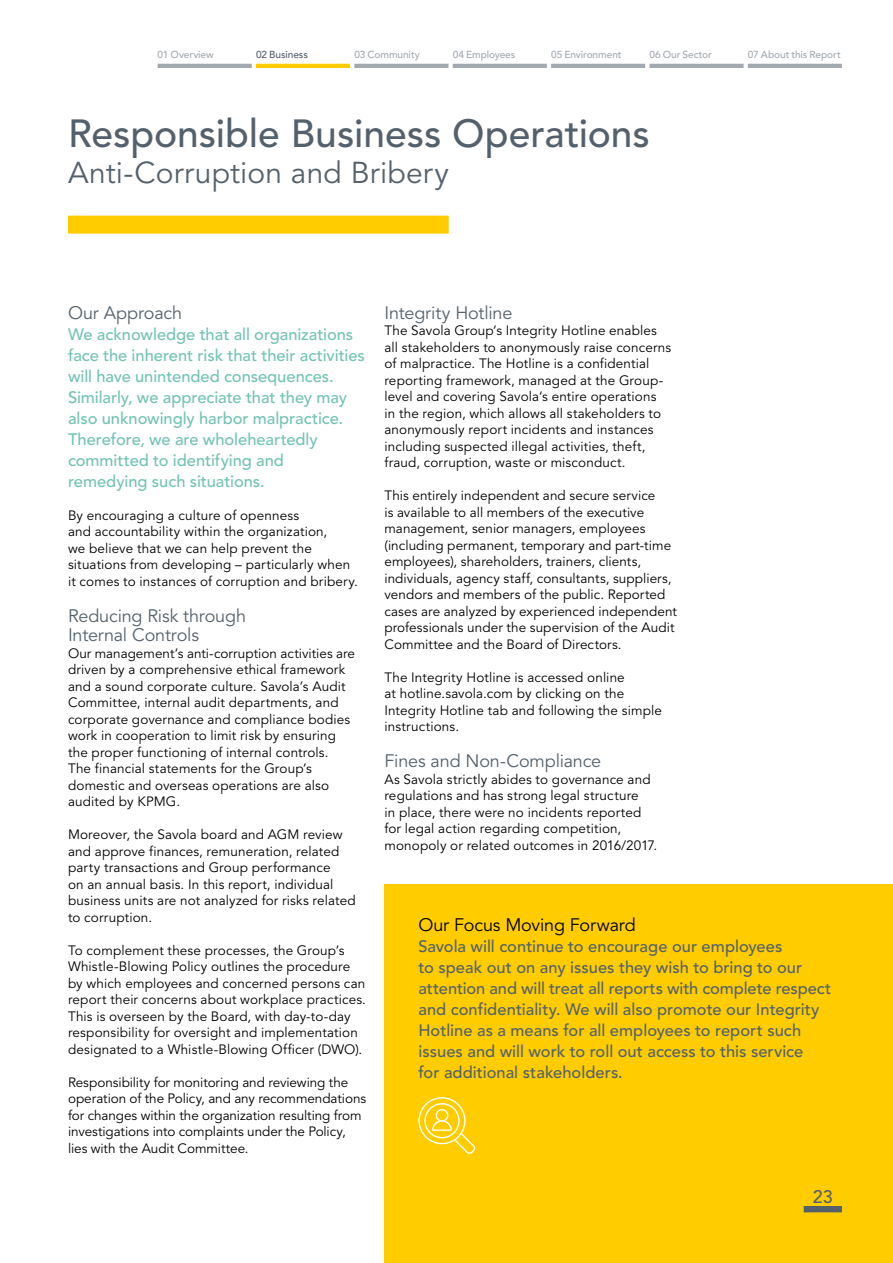
<style>
.page{position:relative;width:893px;height:1263px;background:#fff}
.page>*{position:absolute;margin:0;border:0;box-sizing:border-box;transform-origin:0 0}
.t1{font:500 39px "Avenir LT Std";color:#54616c}
.t2{font:30px "Avenir LT Std";letter-spacing:.005em;color:#54616c}
.t3{font:18px/19.5px "Avenir LT Std";letter-spacing:-.01em;color:#54616c}
.t4{font:18px "Avenir LT Std";letter-spacing:-.01em;color:#000}
.t5{font:500 18px "Avenir LT Std";color:#54616c}
.t6{font:500 16.5px/21px "Avenir LT Std";color:#54616c}
.t7{font:500 16.5px/21px "Avenir LT Std";letter-spacing:-.005em;color:#73c3b4}
.t8{font:13.5px/16.5px "Avenir LT Std";letter-spacing:.01em;color:#000}
.t9{font:500 10.2px "Avenir LT Std";letter-spacing:-.01em;color:#a2a9b1}
.t10{font:500 10.2px "Avenir LT Std";letter-spacing:-.01em;color:#54616c}
</style>
<div class="page">
<div style="left:384px;top:884px;width:509px;height:379px;background:#fc0"></div>
<div style="left:804px;top:1206px;width:38px;height:6px;background:#54616c"></div>
<hr style="left:748px;top:64px;width:94px;height:4px;background:#a2a9b1">
<hr style="left:649px;top:64px;width:95px;height:4px;background:#a2a9b1">
<hr style="left:354px;top:64px;width:94px;height:4px;background:#a2a9b1">
<hr style="left:551px;top:64px;width:94px;height:4px;background:#a2a9b1">
<hr style="left:256px;top:64px;width:94px;height:4px;background:#fc0">
<hr style="left:453px;top:64px;width:94px;height:4px;background:#a2a9b1">
<hr style="left:158px;top:64px;width:94px;height:4px;background:#a2a9b1">
<svg style="left:418px;top:1097px;width:57px;height:57px"></svg>
<div style="left:68px;top:216px;width:381px;height:18px;background:#fc0"></div>
<p class="t9" style="left:158px;top:49px;width:58px">01 Overview</p>
<p class="t10" style="left:256px;top:49px;width:53px">02 Business</p>
<p class="t9" style="left:354px;top:49px;width:67px">03 Community</p>
<p class="t9" style="left:453px;top:49px;width:64px">04 Employees</p>
<p class="t9" style="left:551px;top:49px;width:72px">05 Environment</p>
<p class="t9" style="left:649px;top:49px;width:64px">06 Our Sector</p>
<p class="t9" style="left:748px;top:49px;width:94px">07 About this Report</p>
<h1 class="t1" style="left:68px;top:111px;width:583px">Responsible Business Operations</h1>
<h2 class="t2" style="left:68px;top:155px;width:382px">Anti-Corruption and Bribery</h2>
<h3 class="t3" style="left:68px;top:303px;width:116px">Our Approach</h3>
<p class="t7" style="left:68px;top:324px;width:298px">We acknowledge that all organizations face the inherent risk that their activities will have unintended consequences.<br>Similarly, we appreciate that they may also unknowingly harbor malpractice.<br>Therefore, we are wholeheartedly committed to identifying and remedying such situations.</p>
<p class="t8" style="left:68px;top:507px;width:291px">By encouraging a culture of openness<br>and accountability within the organization,<br>we believe that we can help prevent the situations from developing – particularly when it comes to instances of corruption and bribery.</p>
<h3 class="t3" style="left:68px;top:606px;width:179px">Reducing Risk through<br>Internal Controls</h3>
<p class="t8" style="left:68px;top:645px;width:289px">Our management’s anti-corruption activities are driven by a comprehensive ethical framework and a sound corporate culture. Savola’s Audit Committee, internal audit departments, and corporate governance and compliance bodies work in cooperation to limit risk by ensuring the proper functioning of internal controls.<br>The financial statements for the Group’s domestic and overseas operations are also audited by KPMG.</p>
<p class="t8" style="left:68px;top:827px;width:289px">Moreover, the Savola board and AGM review and approve finances, remuneration, related party transactions and Group performance<br>on an annual basis. In this report, individual business units are not analyzed for risks related to corruption.</p>
<p class="t8" style="left:68px;top:942px;width:299px">To complement these processes, the Group’s Whistle-Blowing Policy outlines the procedure by which employees and concerned persons can report their concerns about workplace practices.<br>This is overseen by the Board, with day-to-day responsibility for oversight and implementation designated to a Whistle-Blowing Officer (DWO).</p>
<p class="t8" style="left:68px;top:1074px;width:300px">Responsibility for monitoring and reviewing the operation of the Policy, and any recommendations for changes within the organization resulting from investigations into complaints under the Policy, lies with the Audit Committee.</p>
<h3 class="t3" style="left:384px;top:303px;width:129px">Integrity Hotline</h3>
<p class="t8" style="left:384px;top:323px;width:288px">The Savola Group‘s Integrity Hotline enables all stakeholders to anonymously raise concerns of malpractice. The Hotline is a confidential reporting framework, managed at the Group&shy;level and covering Savola‘s entire operations<br>in the region, which allows all stakeholders to anonymously report incidents and instances including suspected illegal activities, theft, fraud, corruption, waste or misconduct.</p>
<p class="t8" style="left:384px;top:488px;width:294px">This entirely independent and secure service<br>is available to all members of the executive management, senior managers, employees (including permanent, temporary and part-time employees), shareholders, trainers, clients, individuals, agency staff, consultants, suppliers, vendors and members of the public. Reported cases are analyzed by experienced independent professionals under the supervision of the Audit Committee and the Board of Directors.</p>
<p class="t8" style="left:384px;top:669px;width:279px">The Integrity Hotline is accessed online<br>at hotline.savola.com by clicking on the Integrity Hotline tab and following the simple instructions.</p>
<h3 class="t3" style="left:384px;top:752px;width:218px">Fines and Non-Compliance</h3>
<p class="t8" style="left:384px;top:771px;width:274px">As Savola strictly abides to governance and regulations and has strong legal structure<br>in place, there were no incidents reported for legal action regarding competition, monopoly or related outcomes in 2016/2017.</p>
<h3 class="t4" style="left:418px;top:915px;width:219px">Our Focus Moving Forward</h3>
<p class="t6" style="left:418px;top:936px;width:414px">Savola will continue to encourage our employees<br>to speak out on any issues they wish to bring to our attention and will treat all reports with complete respect and confidentiality. We will also promote our Integrity Hotline as a means for all employees to report such issues and will work to roll out access to this service<br>for additional stakeholders.</p>
<h3 class="t5" style="left:813px;top:1187px;width:21px">23</h3>
</div>
